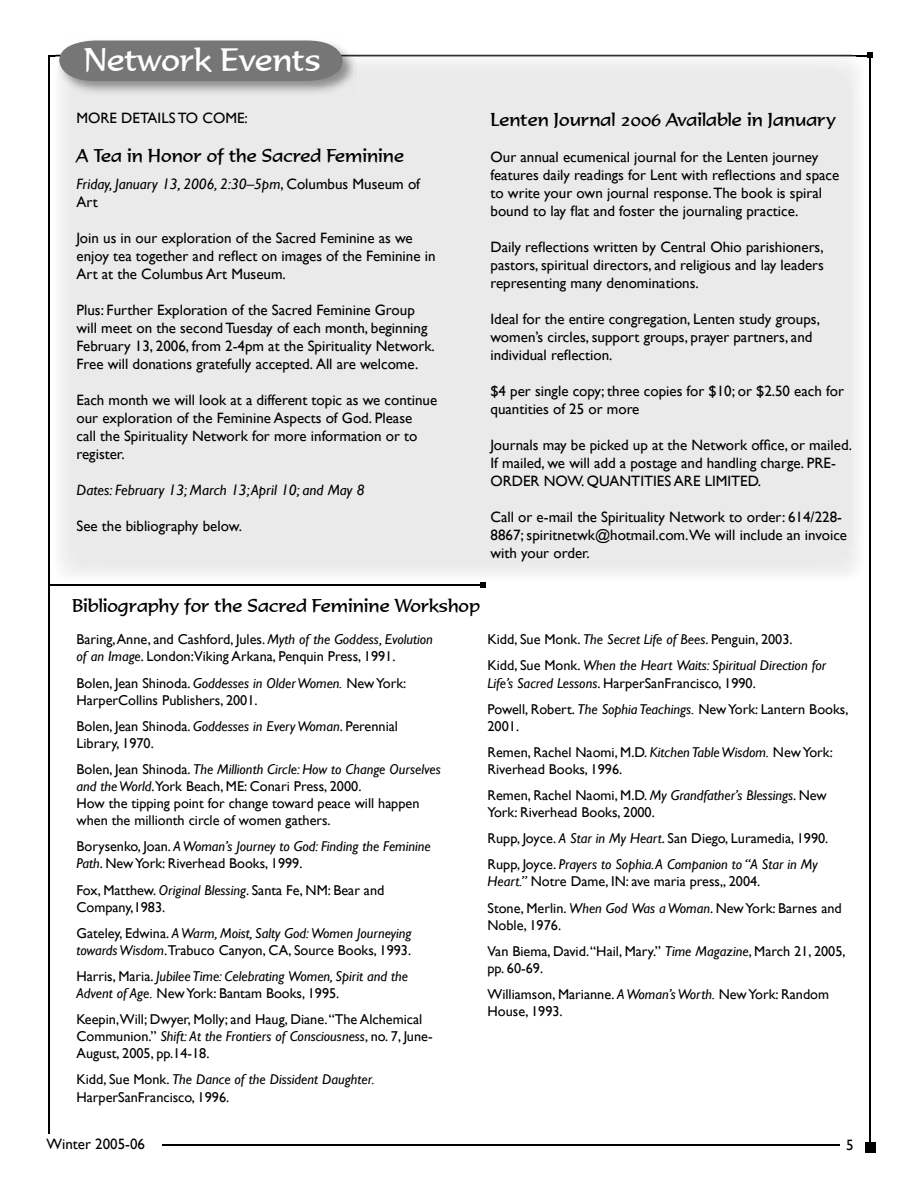
<style>
.page{position:relative;width:918px;height:1188px;background:#fff}
.page>*{position:absolute;margin:0;border:0;box-sizing:border-box;transform-origin:0 0}
.t1{font:31.5px "Formal 436 BT";color:#fff}
.t2{font:18px "Formal 436 BT";color:#000}
.t3{font:15px/18px "Gill Sans";color:#000}
.t4{font:italic 15px/18px "Gill Sans";color:#000}
.t5{font:14.25px/17.1px "Gill Sans";color:#000}
.t6{font:italic 14.25px/17.1px "Gill Sans";color:#000}
.s1{font-style:normal}
.s2{font-style:italic}
</style>
<div class="page">
<hr style="left:162px;top:1144px;width:678px;height:2px;background:#000">
<hr style="left:48px;top:55px;width:2px;height:1079px;background:#000">
<hr style="left:48px;top:55px;width:822px;height:1px;background:#000">
<svg style="left:867px;top:52px;width:6px;height:6px"></svg>
<div style="left:866px;top:1142px;width:10px;height:10px;background:#000"></div>
<hr style="left:870px;top:58px;width:1px;height:1088px;background:#000">
<div style="left:54px;top:54px;width:810px;height:520px;background:#eaeaea"></div>
<img style="left:359px;top:55px;width:497px;height:1px">
<img style="left:55px;top:54px;width:304px;height:43px">
<svg style="left:55px;top:40px;width:288px;height:41px"></svg>
<hr style="left:49px;top:584px;width:434px;height:2px;background:#000">
<svg style="left:480px;top:582px;width:6px;height:6px"></svg>
<h1 class="t1" style="left:84px;top:40px;width:239px">Network Events</h1>
<p class="t3" style="left:76px;top:109px;width:173px">MORE DETAILS TO COME:</p>
<p class="t2" style="left:76px;top:145px;width:329px">A Tea in Honor of the Sacred Feminine</p>
<p class="t4" style="left:76px;top:176px;width:345px">Friday, January 13, 2006, 2:30–5pm<span class="s1">, Columbus Museum of<br>Art</span></p>
<p class="t3" style="left:76px;top:230px;width:361px">Join us in our exploration of the Sacred Feminine as we enjoy tea together and reflect on images of the Feminine in<br>Art at the Columbus Art Museum.</p>
<p class="t3" style="left:76px;top:302px;width:360px">Plus: Further Exploration of the Sacred Feminine Group will meet on the second Tuesday of each month, beginning February 13, 2006, from 2-4pm at the Spirituality Network.<br>Free will donations gratefully accepted. All are welcome.</p>
<p class="t3" style="left:76px;top:392px;width:362px">Each month we will look at a different topic as we continue our exploration of the Feminine Aspects of God. Please<br>call the Spirituality Network for more information or to register.</p>
<p class="t4" style="left:76px;top:482px;width:290px">Dates: February 13; March 13; April 10; and May 8</p>
<p class="t3" style="left:76px;top:518px;width:167px">See the bibliography below.</p>
<p class="t2" style="left:490px;top:109px;width:347px">Lenten Journal 2006 Available in January</p>
<p class="t3" style="left:490px;top:148px;width:350px">Our annual ecumenical journal for the Lenten journey features daily readings for Lent with reflections and space to write your own journal response. The book is spiral bound to lay flat and foster the journaling practice.</p>
<p class="t3" style="left:490px;top:238px;width:335px;text-align:justify">Daily reflections written by Central Ohio parishioners, pastors, spiritual directors, and religious and lay leaders representing many denominations.</p>
<p class="t3" style="left:490px;top:310px;width:331px">Ideal for the entire congregation, Lenten study groups, women’s circles, support groups, prayer partners, and individual reflection.</p>
<p class="t3" style="left:490px;top:382px;width:355px">$4 per single copy; three copies for $10; or $2.50 each for quantities of 25 or more</p>
<p class="t3" style="left:490px;top:436px;width:363px">Journals may be picked up at the Network office, or mailed.<br>If mailed, we will add a postage and handling charge. PRE-<br>ORDER NOW. QUANTITIES ARE LIMITED.</p>
<p class="t3" style="left:490px;top:508px;width:358px">Call or e-mail the Spirituality Network to order: 614/228-<br>8867; spiritnetwk@hotmail.com.We will include an invoice with your order.</p>
<p class="t2" style="left:72px;top:595px;width:410px">Bibliography for the Sacred Feminine Workshop</p>
<p class="t5" style="left:76px;top:631px;width:358px">Baring, Anne, and Cashford, Jules. <span class="s2">Myth of the Goddess, Evolution of an Image</span>. London:Viking Arkana, Penquin Press, 1991.</p>
<p class="t5" style="left:76px;top:674px;width:331px">Bolen, Jean Shinoda. <span class="s2">Goddesses in Older Women.</span> New York:<br>HarperCollins Publishers, 2001.</p>
<p class="t5" style="left:76px;top:718px;width:323px">Bolen, Jean Shinoda. <span class="s2">Goddesses in Every Woman</span>. Perennial<br>Library, 1970.</p>
<p class="t5" style="left:76px;top:761px;width:366px">Bolen, Jean Shinoda. <span class="s2">The Millionth Circle: How to Change Ourselves and the World</span>.York Beach, ME: Conari Press, 2000.<br>How the tipping point for change toward peace will happen when the millionth circle of women gathers.</p>
<p class="t5" style="left:76px;top:838px;width:356px">Borysenko, Joan. <span class="s2">A Woman’s Journey to God: Finding the Feminine<br>Path</span>. New York: Riverhead Books, 1999.</p>
<p class="t5" style="left:76px;top:881px;width:309px">Fox, Matthew. <span class="s2">Original Blessing</span>. Santa Fe, NM: Bear and<br>Company,1983.</p>
<p class="t5" style="left:76px;top:925px;width:337px">Gateley, Edwina. <span class="s2">A Warm, Moist, Salty God:Women Journeying towards Wisdom</span>.Trabuco Canyon, CA, Source Books, 1993.</p>
<p class="t6" style="left:76px;top:968px;width:333px"><span class="s1">Harris, Maria.</span> Jubilee Time: Celebrating Women, Spirit and the<br>Advent of Age. <span class="s1">New York: Bantam Books, 1995.</span></p>
<p class="t5" style="left:76px;top:1011px;width:358px">Keepin,Will; Dwyer, Molly; and Haug, Diane. “The Alchemical<br>Communion.” <span class="s2">Shift: At the Frontiers of Consciousness</span>, no. 7, June-<br>August, 2005, pp.14-18.</p>
<p class="t5" style="left:76px;top:1071px;width:299px">Kidd, Sue Monk. <span class="s2">The Dance of the Dissident Daughter.<br></span>HarperSanFrancisco, 1996.</p>
<p class="t6" style="left:488px;top:627px;width:340px;line-height:26.1px"><span class="s1">Kidd, Sue Monk.</span> The Secret Life of Bees<span class="s1">. Penguin, 2003.<br>Kidd, Sue Monk.</span> When the Heart Waits: Spiritual Direction for</p>
<p class="t5" style="left:488px;top:670px;width:363px;line-height:26.1px"><span class="s2">Life’s Sacred Lessons</span>. HarperSanFrancisco, 1990.<br>Powell, Robert. <span class="s2">The Sophia Teachings.</span> New York: Lantern Books,</p>
<p class="t5" style="left:488px;top:713px;width:347px;line-height:26.1px">2001.<br>Remen, Rachel Naomi, M.D. <span class="s2">Kitchen Table Wisdom.</span> New York:</p>
<p class="t5" style="left:488px;top:756px;width:341px;line-height:26.1px">Riverhead Books, 1996.<br>Remen, Rachel Naomi, M.D. <span class="s2">My Grandfather’s Blessings</span>. New</p>
<p class="t5" style="left:488px;top:800px;width:342px;line-height:26.1px">York: Riverhead Books, 2000.<br>Rupp, Joyce. <span class="s2">A Star in My Heart</span>. San Diego, Luramedia, 1990.<br>Rupp, Joyce. <span class="s2">Prayers to Sophia. A Companion to “A Star in My</span></p>
<p class="t5" style="left:488px;top:869px;width:356px;line-height:26.1px"><span class="s2">Heart.”</span> Notre Dame, IN: ave maria press,, 2004.<br>Stone, Merlin. <span class="s2">When God Was a Woman</span>. New York: Barnes and</p>
<p class="t5" style="left:488px;top:912px;width:360px;line-height:26.1px">Noble, 1976.<br>Van Biema, David. “Hail, Mary.” <span class="s2">Time Magazine</span>, March 21, 2005,</p>
<p class="t5" style="left:488px;top:955px;width:343px;line-height:26.1px">pp. 60-69.<br>Williamson, Marianne. <span class="s2">A Woman’s Worth.</span> New York: Random</p>
<p class="t5" style="left:488px;top:1003px;width:77px">House, 1993.</p>
<p class="t3" style="left:46px;top:1135px;width:100px">Winter 2005-06</p>
<p class="t3" style="left:846px;top:1137px;width:9px">5</p>
</div>
